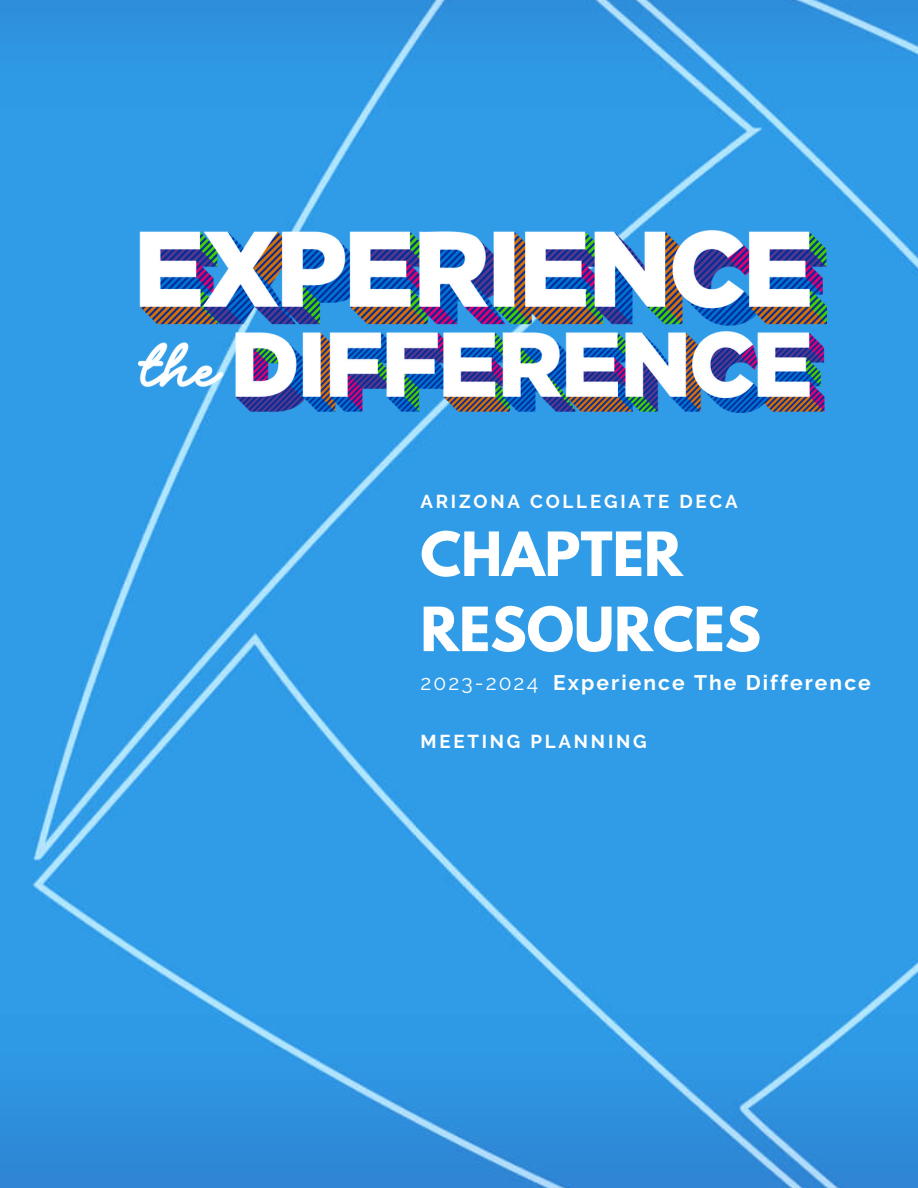
<style>
.page{position:relative;width:918px;height:1188px;background:#fff}
.page>*{position:absolute;margin:0;border:0;box-sizing:border-box;transform-origin:0 0}
.t1{font:700 54px "League Spartan";color:#fff}
.t2{font:700 21px "Raleway";letter-spacing:.1em;color:#fff}
.t3{font:21px "Raleway";letter-spacing:.1em;color:#fff}
.t4{font:700 18.6px "Raleway";letter-spacing:.15em;color:#fff}
</style>
<div class="page">
<img style="left:0;top:0;width:918px;height:1188px">
<img style="left:138px;top:228px;width:689px;height:184px">
<p class="t4" style="left:420px;top:491px;width:319px">ARIZONA COLLEGIATE DECA</p>
<p class="t1" style="left:420px;top:527px;width:264px">CHAPTER</p>
<p class="t1" style="left:420px;top:603px;width:342px">RESOURCES</p>
<p class="t2" style="left:553px;top:671px;width:319px">Experience The Difference</p>
<p class="t4" style="left:420px;top:731px;width:228px">MEETING PLANNING</p>
<p class="t3" style="left:420px;top:671px;width:119px">2023-2024</p>
</div>
